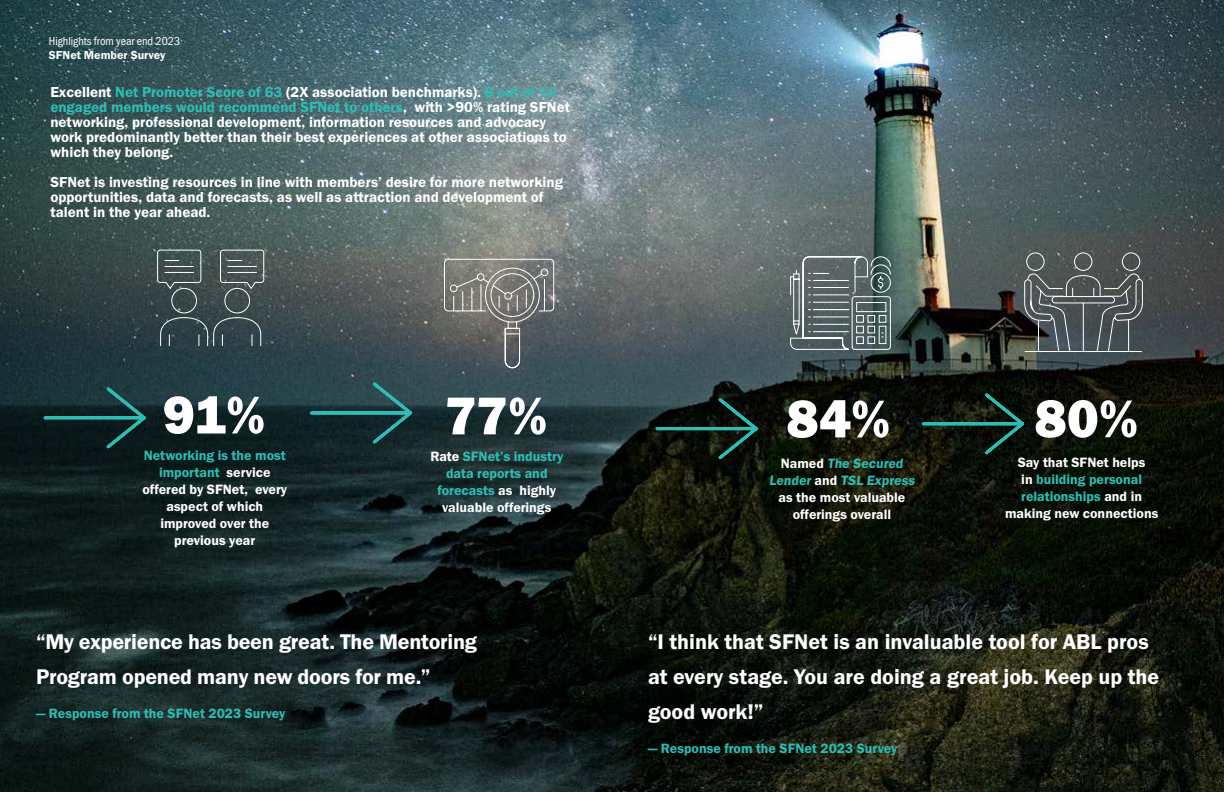
<style>
.page{position:relative;width:1224px;height:792px;background:#fff}
.page>*{position:absolute;margin:0;border:0;box-sizing:border-box;transform-origin:0 0}
.t1{font:55px "Franklin Gothic FS Hvy";letter-spacing:-.01em;color:#fff}
.t2{font:600 22px/35px "Franklin Gothic FS";letter-spacing:-.01em;color:#fff}
.t3{font:600 15px/15px "Franklin Gothic FS";color:#fff}
.t4{font:600 14px/17px "Franklin Gothic FS";color:#fff;text-align:center}
.t5{font:600 14px/17px "Franklin Gothic FS";color:#2ebdb5;text-align:center}
.t6{font:condensed 12px "Franklin Gothic FS";color:#fff}
.t7{font:600 12px "Franklin Gothic FS";color:#fff}
.s1{color:#2ebdb5}
.s2{color:#fff}
</style>
<div class="page">
<img style="left:0;top:0;width:1224px;height:792px">
<svg style="left:42px;top:384px;width:107px;height:69px;background:#133133"></svg>
<svg style="left:654px;top:395px;width:107px;height:69px;background:#12241e"></svg>
<svg style="left:308px;top:380px;width:107px;height:68px;background:#1e4044"></svg>
<svg style="left:920px;top:390px;width:107px;height:69px;background:#102018"></svg>
<svg style="left:157px;top:249px;width:108px;height:98px;background:#495759"></svg>
<svg style="left:444px;top:258px;width:111px;height:111px;background:#747776"></svg>
<svg style="left:1024px;top:252px;width:119px;height:101px;background:#596060"></svg>
<svg style="left:790px;top:256px;width:101px;height:94px;background:#6d797a"></svg>
<p class="t6" style="left:49px;top:34px;width:133px">Highlights from year end 2023</p>
<p class="t7" style="left:49px;top:48px;width:118px">SFNet Member Survey</p>
<p class="t3" style="left:50px;top:85px;width:521px">Excellent <span class="s1">Net Promoter Score of 63</span> (2X association benchmarks). <span class="s1">8 out of 10 engaged members would recommend SFNet to others</span>, with &gt;90% rating SFNet networking, professional development, information resources and advocacy work predominantly better than their best experiences at other associations to which they belong.</p>
<p class="t3" style="left:50px;top:175px;width:514px">SFNet is investing resources in line with members’ desire for more networking opportunities, data and forecasts, as well as attraction and development of talent in the year ahead.</p>
<h1 class="t1" style="left:163px;top:383px;width:104px">91%</h1>
<h1 class="t1" style="left:445px;top:384px;width:104px">77%</h1>
<h1 class="t1" style="left:1034px;top:387px;width:105px">80%</h1>
<p class="t4" style="left:1005px;top:454px;width:155px">Say that SFNet helps<br>in <span class="s1">building personal relationships</span> and in making new connections</p>
<h1 class="t1" style="left:786px;top:387px;width:105px">84%</h1>
<p class="t4" style="left:769px;top:455px;width:149px">Named <span class="s1">The Secured<br>Lender</span> and <span class="s1">TSL Express </span>as the most valuable offerings overall</p>
<p class="t4" style="left:142px;top:447px;width:146px"><span class="s1">Networking is the most important</span> service offered by SFNet, every aspect of which improved over the previous year</p>
<p class="t5" style="left:430px;top:448px;width:134px"><span class="s2">Rate</span> SFNet’s industry data reports and forecasts <span class="s2">as highly valuable offerings</span></p>
<h2 class="t2" style="left:36px;top:624px;width:443px">“My experience has been great. The Mentoring<br>Program opened many new doors for me.”</h2>
<p class="t5" style="left:36px;top:705px;width:251px">— Response from the SFNet 2023 Survey</p>
<h2 class="t2" style="left:648px;top:624px;width:513px">“I think that SFNet is an invaluable tool for ABL pros at every stage. You are doing a great job. Keep up the good work!”</h2>
<p class="t5" style="left:648px;top:740px;width:251px">— Response from the SFNet 2023 Survey</p>
</div>
